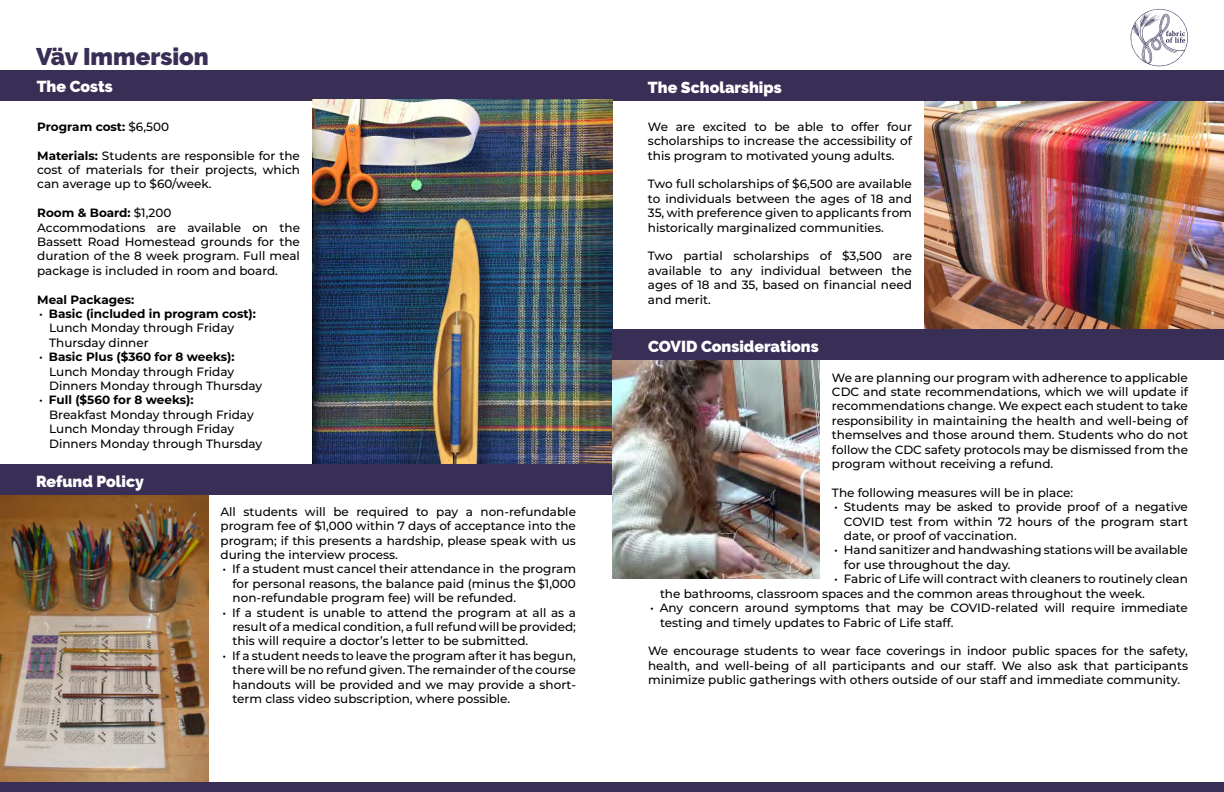
<style>
.page{position:relative;width:1224px;height:792px;background:#fff}
.page>*{position:absolute;margin:0;border:0;box-sizing:border-box;transform-origin:0 0}
.t1{font:900 24px "Raleway";color:#392e56}
.t2{font:900 15.8px "Raleway";color:#fff}
.t3{font:500 12px/14.4px "Montserrat";color:#000;text-align:justify}
.t4{font:700 12px "Montserrat";color:#000}
.s1{font-weight:500}
.s2{font-weight:700}
</style>
<div class="page">
<img style="left:0;top:495px;width:208px;height:287px">
<img style="left:925px;top:100px;width:299px;height:229px">
<div style="left:0;top:70px;width:613px;height:30px;background:#392e56"></div>
<div style="left:612px;top:70px;width:612px;height:30px;background:#392e56"></div>
<img style="left:312px;top:100px;width:300px;height:364px">
<div style="left:0;top:464px;width:613px;height:31px;background:#392e56"></div>
<img style="left:612px;top:360px;width:208px;height:219px">
<div style="left:612px;top:329px;width:612px;height:31px;background:#392e56"></div>
<div style="left:0;top:782px;width:612px;height:10px;background:#392e56"></div>
<div style="left:612px;top:782px;width:612px;height:10px;background:#392e56"></div>
<svg style="left:1131px;top:9px;width:57px;height:57px"></svg>
<h1 class="t1" style="left:36px;top:43px;width:174px">Väv Immersion</h1>
<h2 class="t2" style="left:37px;top:78px;width:78px">The Costs</h2>
<h2 class="t2" style="left:648px;top:78px;width:135px">The Scholarships</h2>
<p class="t4" style="left:37px;top:118px;width:133px">Program cost: <span class="s1">$6,500</span></p>
<p class="t3" style="left:37px;top:148px;width:264px"><span class="s2">Materials:</span> Students are responsible for the cost of materials for their projects, which can average up to $60/week.</p>
<p class="t3" style="left:37px;top:205px;width:264px;text-align:left"><span class="s2">Room &amp; Board:</span> $1,200<br>Accommodations are available on the Bassett Road Homestead grounds for the duration of the 8 week program. Full meal package is included in room and board.</p>
<p class="t4" style="left:37px;top:291px;width:99px">Meal Packages:</p>
<p class="t3" style="left:49px;top:306px;width:208px;text-align:left;text-indent:-10px">• <span class="s2">Basic (included in program cost):<br></span>Lunch Monday through Friday<br>Thursday dinner</p>
<p class="t3" style="left:49px;top:349px;width:215px;text-align:left;text-indent:-10px">• <span class="s2">Basic Plus ($360 for 8 weeks):<br></span>Lunch Monday through Friday<br>Dinners Monday through Thursday</p>
<p class="t3" style="left:49px;top:392px;width:215px;text-align:left;text-indent:-10px">• <span class="s2">Full ($560 for 8 weeks):<br></span>Breakfast Monday through Friday<br>Lunch Monday through Friday<br>Dinners Monday through Thursday</p>
<p class="t3" style="left:648px;top:119px;width:265px">We are excited to be able to offer four scholarships to increase the accessibility of this program to motivated young adults.</p>
<p class="t3" style="left:648px;top:176px;width:266px">Two full scholarships of $6,500 are available to individuals between the ages of 18 and 35, with preference given to applicants from historically marginalized communities.</p>
<p class="t3" style="left:648px;top:248px;width:266px">Two partial scholarships of $3,500 are available to any individual between the ages of 18 and 35, based on financial need and merit.</p>
<h2 class="t2" style="left:648px;top:337px;width:172px">COVID Considerations</h2>
<p class="t3" style="left:832px;top:370px;width:358px">We are planning our program with adherence to applicable CDC and state recommendations, which we will update if recommendations change. We expect each student to take responsibility in maintaining the health and well-being of themselves and those around them. Students who do not follow the CDC safety protocols may be dismissed from the program without receiving a refund.</p>
<p class="t3" style="left:832px;top:485px;width:243px">The following measures will be in place:</p>
<p class="t3" style="left:844px;top:499px;width:346px;text-indent:-10px">• Students may be asked to provide proof of a negative COVID test from within 72 hours of the program start date, or proof of vaccination.</p>
<p class="t3" style="left:844px;top:542px;width:346px;text-indent:-10px">• Hand sanitizer and handwashing stations will be available for use throughout the day.</p>
<p class="t3" style="left:834px;top:571px;width:355px">• Fabric of Life will contract with cleaners to routinely clean</p>
<h2 class="t2" style="left:36px;top:472px;width:109px">Refund Policy</h2>
<p class="t3" style="left:220px;top:504px;width:357px">All students will be required to pay a non-refundable program fee of $1,000 within 7 days of acceptance into the program; if this presents a hardship, please speak with us during the interview process.</p>
<p class="t3" style="left:233px;top:561px;width:345px;text-indent:-10px">• If a student must cancel their attendance in the program for personal reasons, the balance paid (minus the $1,000 non-refundable program fee) will be refunded.</p>
<p class="t3" style="left:232px;top:605px;width:345px;text-indent:-10px">• If a student is unable to attend the program at all as a result of a medical condition, a full refund will be provided; this will require a doctor’s letter to be submitted.</p>
<p class="t3" style="left:232px;top:648px;width:345px;text-indent:-10px">• If a student needs to leave the program after it has begun, there will be no refund given. The remainder of the course handouts will be provided and we may provide a short&shy;term class video subscription, where possible.</p>
<p class="t3" style="left:660px;top:586px;width:487px">the bathrooms, classroom spaces and the common areas throughout the week.</p>
<p class="t3" style="left:660px;top:600px;width:530px;text-indent:-10px">• Any concern around symptoms that may be COVID-related will require immediate testing and timely updates to Fabric of Life staff.</p>
<p class="t3" style="left:648px;top:643px;width:542px">We encourage students to wear face coverings in indoor public spaces for the safety, health, and well-being of all participants and our staff. We also ask that participants minimize public gatherings with others outside of our staff and immediate community.</p>
</div>
